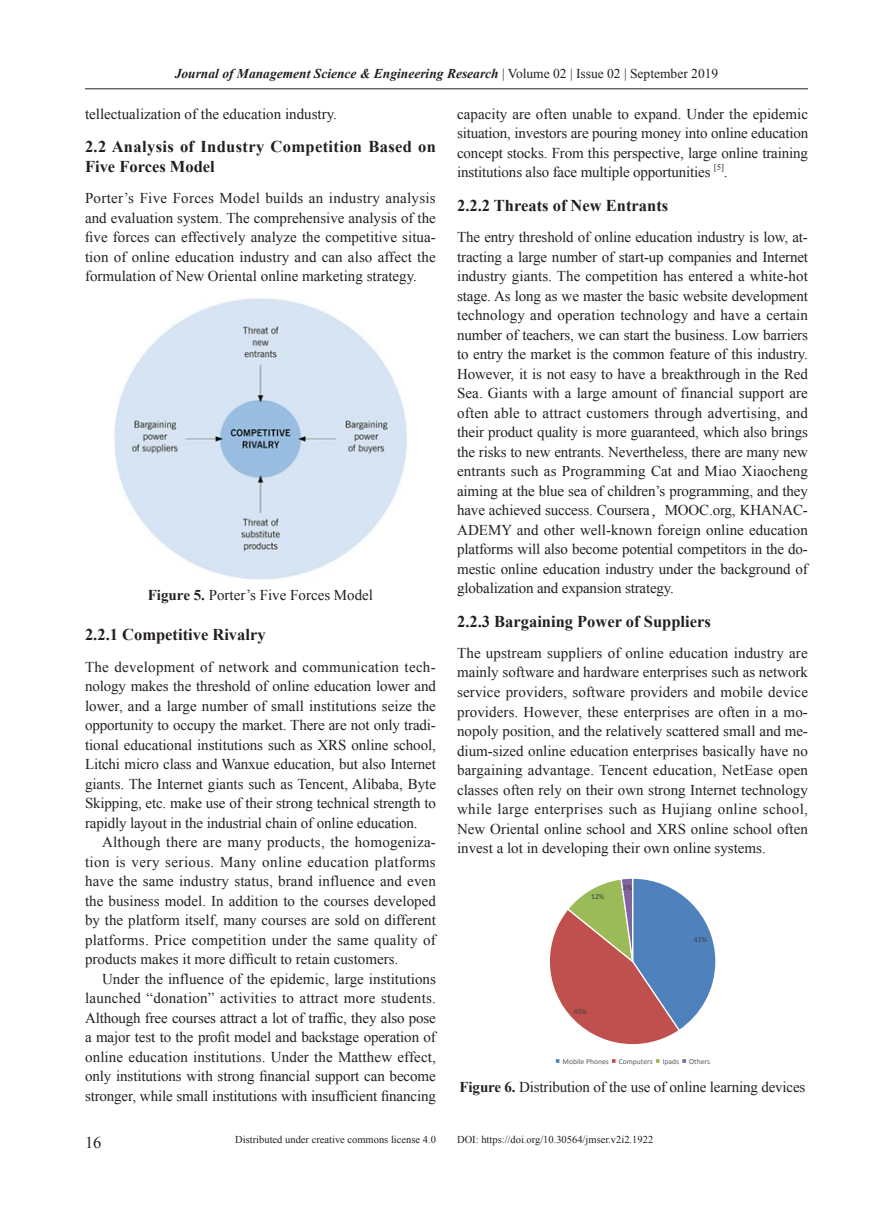
<style>
.page{position:relative;width:893px;height:1212px;background:#fff}
.page>*{position:absolute;margin:0;border:0;box-sizing:border-box;transform-origin:0 0}
._2级标题{font:700 16.5px "Times New Roman";color:#231f20}
._2级标题-2{font:700 16.5px/19.8px "Times New Roman";letter-spacing:.02em;color:#231f20}
.t1{font:16.5px "Times New Roman";color:#231f20}
.正文第一段{font:15px/19.5px "Times New Roman";color:#231f20;text-align:justify}
.正文{font:15px/19.5px "Times New Roman";letter-spacing:-.01em;color:#231f20;text-align:justify}
.图表{font:15px "Times New Roman";letter-spacing:-.01em;color:#231f20}
.t2{font:italic 700 13.5px "Times New Roman";color:#231f20}
.t3{font:10.5px "Times New Roman";color:#231f20}
.正文-2{font:8.7px "Times New Roman";color:#231f20}
.t4{font:7.65px "Calibri";color:#595959}
.t5{font:7.65px "Calibri";color:#404040}
.s1{font-weight:400;font-style:normal}
.s2{font-weight:700}
.s3{font-family:"Adobe Song Std";font-weight:300}
</style>
<div class="page">
<hr style="left:85px;top:89px;width:723px;height:1px;background:#231f20">
<img style="left:114px;top:298px;width:293px;height:282px">
<svg style="left:550px;top:878px;width:166px;height:166px"></svg>
<div style="left:554px;top:1058px;width:7px;height:6px;border:1px solid #fff"></div>
<svg style="left:611px;top:1059px;width:5px;height:4px"></svg>
<svg style="left:655px;top:1059px;width:5px;height:4px"></svg>
<svg style="left:682px;top:1059px;width:4px;height:4px"></svg>
<p class="t2" style="left:175px;top:64px;width:545px">Journal of Management Science &amp; Engineering Research <span class="s1">| Volume 02 | Issue 02 | September 2019</span></p>
<p class="正文第一段" style="left:85px;top:104px;width:253px">tellectualization of the education industry.</p>
<p class="_2级标题-2" style="left:85px;top:136px;width:352px">2.2 Analysis of Industry Competition Based on<br>Five Forces Model</p>
<p class="正文第一段" style="left:85px;top:188px;width:352px">Porter’s Five Forces Model builds an industry analysis and evaluation system. The comprehensive analysis of the five forces can effectively analyze the competitive situa&shy;tion of online education industry and can also affect the formulation of New Oriental online marketing strategy.</p>
<p class="图表" style="left:148px;top:585px;width:227px"><span class="s2">Figure 5.</span> Porter’s Five Forces Model</p>
<p class="_2级标题" style="left:85px;top:623px;width:182px">2.2.1 Competitive Rivalry</p>
<p class="正文第一段" style="left:85px;top:657px;width:352px">The development of network and communication tech&shy;nology makes the threshold of online education lower and lower, and a large number of small institutions seize the opportunity to occupy the market. There are not only tradi&shy;tional educational institutions such as XRS online school, Litchi micro class and Wanxue education, but also Internet giants. The Internet giants such as Tencent, Alibaba, Byte Skipping, etc. make use of their strong technical strength to rapidly layout in the industrial chain of online education.</p>
<p class="正文" style="left:85px;top:832px;width:352px;text-indent:17px">Although there are many products, the homogeniza&shy;tion is very serious. Many online education platforms have the same industry status, brand influence and even the business model. In addition to the courses developed by the platform itself, many courses are sold on different platforms. Price competition under the same quality of products makes it more difficult to retain customers.</p>
<p class="正文" style="left:85px;top:969px;width:352px;text-indent:17px">Under the influence of the epidemic, large institutions launched “donation” activities to attract more students.<br>Although free courses attract a lot of traffic, they also pose a major test to the profit model and backstage operation of online education institutions. Under the Matthew effect, only institutions with strong financial support can become stronger, while small institutions with insufficient financing</p>
<p class="t1" style="left:85px;top:1131px;width:18px">16</p>
<p class="t3" style="left:235px;top:1133px;width:202px">Distributed under creative commons license 4.0</p>
<p class="正文" style="left:457px;top:104px;width:353px">capacity are often unable to expand. Under the epidemic situation, investors are pouring money into online education concept stocks. From this perspective, large online training institutions also face multiple opportunities</p>
<p class="正文-2" style="left:714px;top:161px;width:12px">[5]</p>
<p class="正文" style="left:724px;top:162px;width:5px">.</p>
<p class="_2级标题" style="left:457px;top:194px;width:213px">2.2.2 Threats of New Entrants</p>
<p class="正文第一段" style="left:457px;top:227px;width:352px">The entry threshold of online education industry is low, at&shy;tracting a large number of start-up companies and Internet industry giants. The competition has entered a white-hot stage. As long as we master the basic website development technology and operation technology and have a certain number of teachers, we can start the business. Low barriers to entry the market is the common feature of this industry.<br>However, it is not easy to have a breakthrough in the Red Sea. Giants with a large amount of financial support are often able to attract customers through advertising, and their product quality is more guaranteed, which also brings the risks to new entrants. Nevertheless, there are many new entrants such as Programming Cat and Miao Xiaocheng aiming at the blue sea of children’s programming, and they have achieved success. Coursera<span class="s3">，</span>MOOC.org, KHANAC-ADEMY and other well-known foreign online education platforms will also become potential competitors in the do&shy;mestic online education industry under the background of globalization and expansion strategy.</p>
<p class="_2级标题" style="left:457px;top:610px;width:255px">2.2.3 Bargaining Power of Suppliers</p>
<p class="正文第一段" style="left:457px;top:643px;width:352px">The upstream suppliers of online education industry are mainly software and hardware enterprises such as network service providers, software providers and mobile device providers. However, these enterprises are often in a mo&shy;nopoly position, and the relatively scattered small and me&shy;dium-sized online education enterprises basically have no bargaining advantage. Tencent education, NetEase open classes often rely on their own strong Internet technology while large enterprises such as Hujiang online school, New Oriental online school and XRS online school often invest a lot in developing their own online systems.</p>
<p class="t5" style="left:591px;top:892px;width:15px">12%</p>
<p class="t5" style="left:623px;top:883px;width:11px">2%</p>
<p class="t5" style="left:574px;top:1007px;width:15px">45%</p>
<p class="t5" style="left:694px;top:935px;width:15px">41%</p>
<p class="t4" style="left:563px;top:1056px;width:48px">Mobile Phones</p>
<p class="t4" style="left:619px;top:1056px;width:36px">Computers</p>
<p class="t4" style="left:663px;top:1056px;width:18px">Ipads</p>
<p class="t4" style="left:689px;top:1056px;width:22px">Others</p>
<p class="图表" style="left:460px;top:1077px;width:347px"><span class="s2">Figure 6.</span> Distribution of the use of online learning devices</p>
<p class="t3" style="left:457px;top:1132px;width:198px">DOI: https://doi.org/10.30564/jmser.v2i2.1922</p>
</div>
